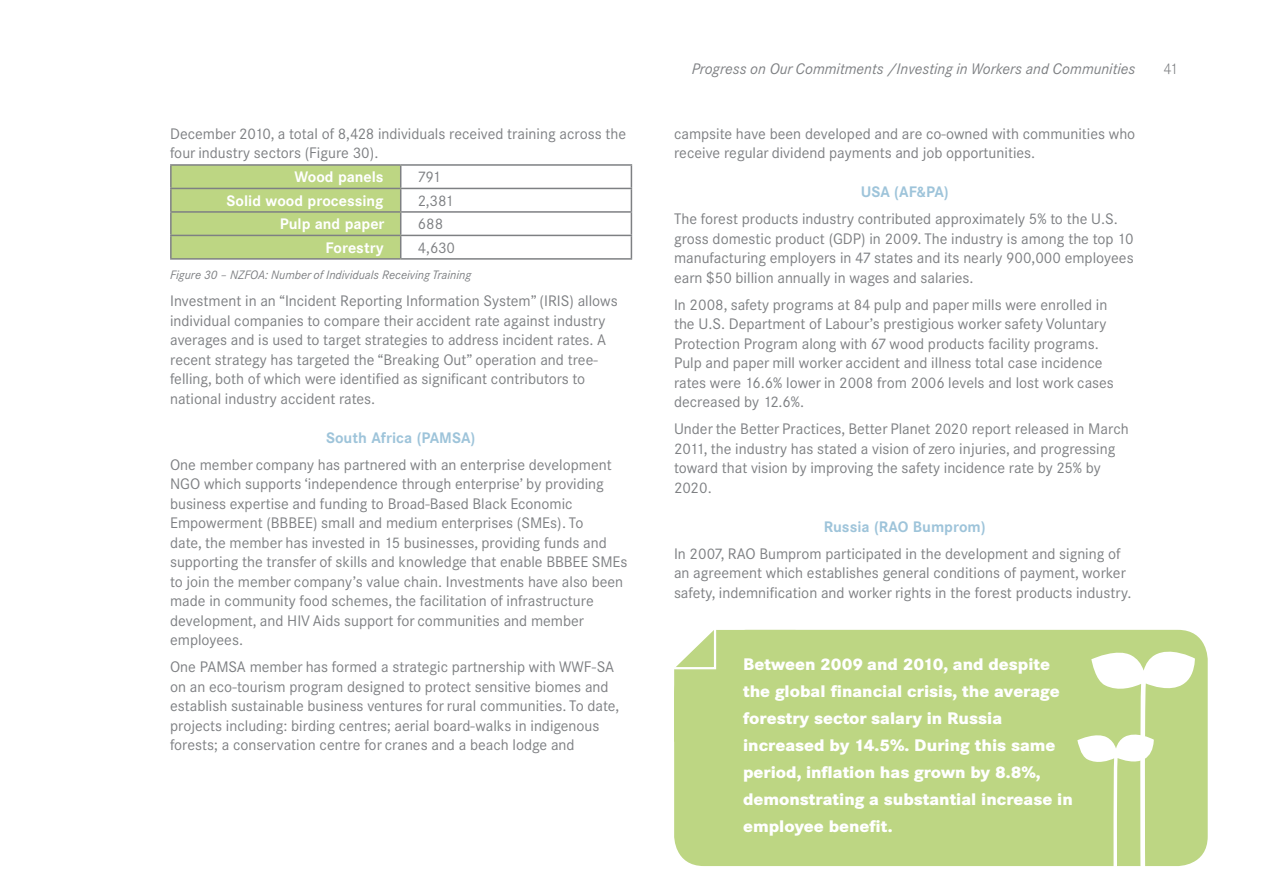
<style>
.page{position:relative;width:1263px;height:893px;background:#fff}
.page>*{position:absolute;margin:0;border:0;box-sizing:border-box;transform-origin:0 0}
.t1{font:800 16.5px/27px "Corporate SBQ";color:#fff}
.t2{font:15px/19.5px "Corporate SBQ";color:#7e8083}
.t3{font:italic 15px "Corporate SBQ";color:#7e8083}
.t4{font:700 15px "Corporate SBQ";color:#fff}
.t5{font:700 15px "Corporate SBQ";color:#9ec4da}
.t6{font:300 15px "Corporate SBQ";color:#7e8083}
.t7{font:italic 12px "Corporate SBQ";color:#7e8083}
</style>
<div class="page">
<hr style="left:170px;top:164px;width:231px;height:2px;background:#7e8083">
<hr style="left:170px;top:166px;width:2px;height:22px;background:#7e8083">
<hr style="left:170px;top:188px;width:231px;height:1px;background:#7e8083">
<hr style="left:170px;top:189px;width:2px;height:22px;background:#7e8083">
<hr style="left:170px;top:211px;width:231px;height:2px;background:#7e8083">
<hr style="left:170px;top:213px;width:2px;height:22px;background:#7e8083">
<hr style="left:170px;top:235px;width:231px;height:1px;background:#7e8083">
<hr style="left:170px;top:236px;width:2px;height:22px;background:#7e8083">
<hr style="left:170px;top:258px;width:231px;height:2px;background:#7e8083">
<hr style="left:401px;top:164px;width:231px;height:2px;background:#7e8083">
<hr style="left:401px;top:188px;width:231px;height:1px;background:#7e8083">
<hr style="left:401px;top:211px;width:231px;height:2px;background:#7e8083">
<hr style="left:401px;top:235px;width:231px;height:1px;background:#7e8083">
<svg style="left:171px;top:165px;width:230px;height:94px;background:#b8cf83"></svg>
<svg style="left:631px;top:166px;width:1px;height:92px"></svg>
<hr style="left:401px;top:258px;width:231px;height:2px;background:#7e8083">
<div style="left:674px;top:630px;width:534px;height:236px;background:#bdd683"></div>
<svg style="left:674px;top:629px;width:121px;height:113px;background:#c2d98c"></svg>
<svg style="left:1077px;top:646px;width:118px;height:220px"></svg>
<p class="t2" style="left:170px;top:124px;width:457px">December 2010, a total of 8,428 individuals received training across the four industry sectors (Figure 30).</p>
<p class="t4" style="left:294px;top:168px;width:91px">Wood panels</p>
<p class="t2" style="left:418px;top:167px;width:25px">791</p>
<p class="t4" style="left:227px;top:192px;width:159px">Solid wood processing</p>
<p class="t2" style="left:418px;top:191px;width:37px">2,381</p>
<p class="t4" style="left:280px;top:215px;width:106px">Pulp and paper</p>
<p class="t2" style="left:418px;top:214px;width:27px">688</p>
<p class="t4" style="left:325px;top:239px;width:60px">Forestry</p>
<p class="t2" style="left:418px;top:238px;width:39px">4,630</p>
<p class="t7" style="left:170px;top:268px;width:303px">Figure 30 – NZFOA: Number of Individuals Receiving Training</p>
<p class="t2" style="left:170px;top:291px;width:449px">Investment in an “Incident Reporting Information System” (IRIS) allows individual companies to compare their accident rate against industry averages and is used to target strategies to address incident rates. A recent strategy has targeted the “Breaking Out” operation and tree&shy;felling, both of which were identified as significant contributors to national industry accident rates.</p>
<p class="t5" style="left:326px;top:428px;width:151px">South Africa (PAMSA)</p>
<p class="t2" style="left:170px;top:455px;width:459px">One member company has partnered with an enterprise development NGO which supports ‘independence through enterprise’ by providing business expertise and funding to Broad-Based Black Economic Empowerment (BBBEE) small and medium enterprises (SMEs). To<br>date, the member has invested in 15 businesses, providing funds and supporting the transfer of skills and knowledge that enable BBBEE SMEs to join the member company’s value chain. Investments have also been made in community food schemes, the facilitation of infrastructure development, and HIV Aids support for communities and member employees.</p>
<p class="t2" style="left:170px;top:657px;width:451px">One PAMSA member has formed a strategic partnership with WWF-SA on an eco-tourism program designed to protect sensitive biomes and establish sustainable business ventures for rural communities. To date, projects including: birding centres; aerial board-walks in indigenous forests; a conservation centre for cranes and a beach lodge and</p>
<p class="t3" style="left:692px;top:59px;width:445px">Progress on Our Commitments /Investing in Workers and Communities</p>
<p class="t2" style="left:674px;top:124px;width:463px">campsite have been developed and are co-owned with communities who receive regular dividend payments and job opportunities.</p>
<p class="t5" style="left:861px;top:183px;width:90px">USA (AF&amp;PA)</p>
<p class="t2" style="left:674px;top:209px;width:461px">The forest products industry contributed approximately 5% to the U.S. gross domestic product (GDP) in 2009. The industry is among the top 10 manufacturing employers in 47 states and its nearly 900,000 employees earn $50 billion annually in wages and salaries.</p>
<p class="t2" style="left:674px;top:295px;width:441px">In 2008, safety programs at 84 pulp and paper mills were enrolled in the U.S. Department of Labour’s prestigious worker safety Voluntary Protection Program along with 67 wood products facility programs.<br>Pulp and paper mill worker accident and illness total case incidence rates were 16.6% lower in 2008 from 2006 levels and lost work cases decreased by 12.6%.</p>
<p class="t2" style="left:674px;top:419px;width:456px">Under the Better Practices, Better Planet 2020 report released in March 2011, the industry has stated a vision of zero injuries, and progressing toward that vision by improving the safety incidence rate by 25% by 2020.</p>
<p class="t5" style="left:824px;top:517px;width:163px">Russia (RAO Bumprom)</p>
<p class="t2" style="left:674px;top:544px;width:459px">In 2007, RAO Bumprom participated in the development and signing of an agreement which establishes general conditions of payment, worker safety, indemnification and worker rights in the forest products industry.</p>
<p class="t1" style="left:743px;top:650px;width:331px">Between 2009 and 2010, and despite the global financial crisis, the average forestry sector salary in Russia increased by 14.5%. During this same period, inflation has grown by 8.8%, demonstrating a substantial increase in employee benefit.</p>
<p class="t6" style="left:1163px;top:60px;width:17px">41</p>
</div>
